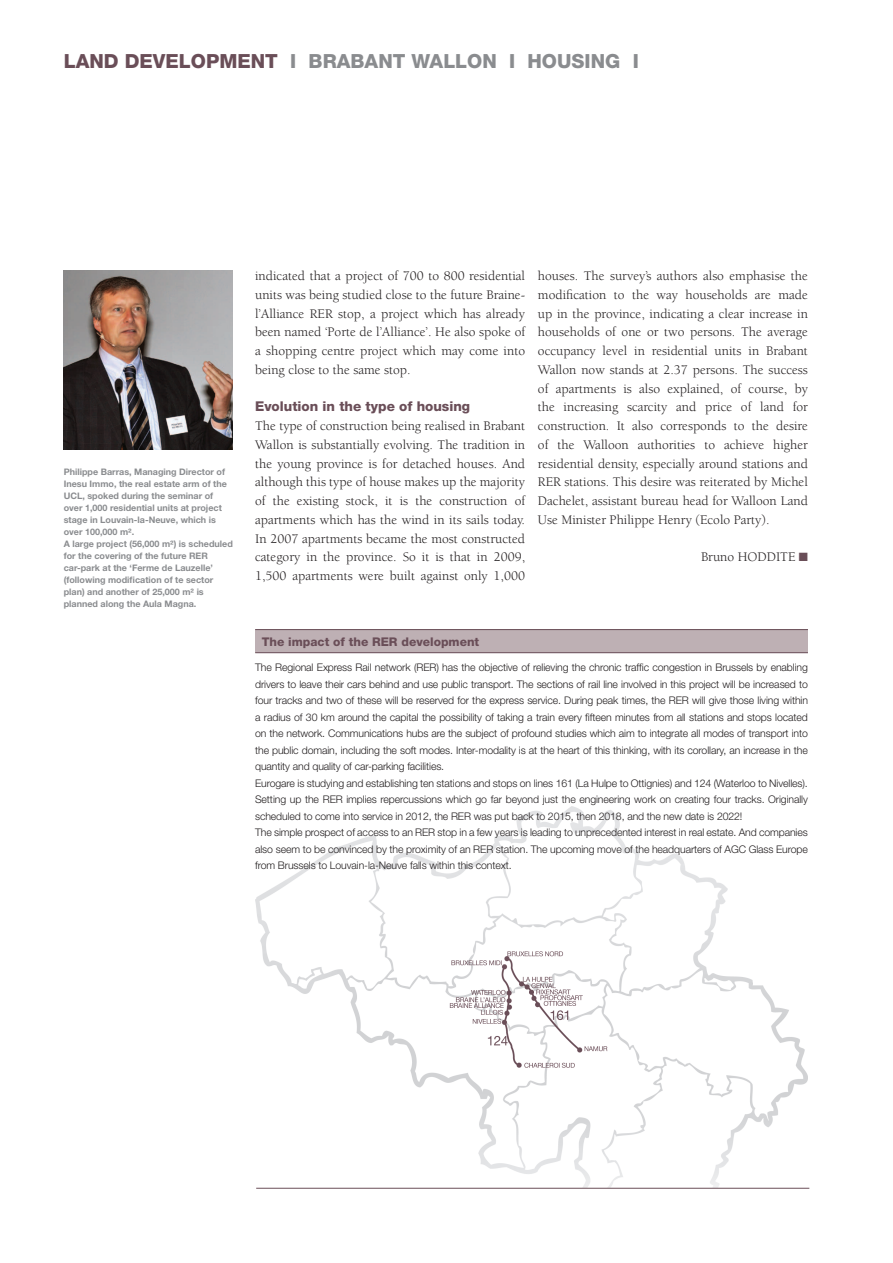
<style>
.page{position:relative;width:893px;height:1263px;background:#fff}
.page>*{position:absolute;margin:0;border:0;box-sizing:border-box;transform-origin:0 0}
.t1{font:800 19.5px "Helvetica Neue LT";color:#8a8c8f}
.t2{font:13.5px/18.8px "Berkeley LT";color:#231f20;text-align:justify}
.t3{font:800 13.5px "Helvetica Neue LT";color:#6a4e58}
.t4{font:800 12px "Helvetica Neue LT";color:#6a4e58}
.t5{font:300 10.5px/16.5px "Helvetica Neue LT";letter-spacing:-.01em;color:#231f20}
.t6{font:700 9px/12px "Helvetica Neue LT";color:#8a8c8f}
.s1{color:#6a4e58}
</style>
<div class="page">
<img style="left:255px;top:806px;width:553px;height:382px">
<div style="left:255px;top:630px;width:553px;height:23px;background:#beb0b4"></div>
<hr style="left:255px;top:629px;width:553px;height:1px;background:#6a4e58">
<hr style="left:255px;top:652px;width:553px;height:1px;background:#6a4e58">
<hr style="left:256px;top:1188px;width:553px;height:1px;background:#6a4e58">
<img style="left:64px;top:270px;width:169px;height:179px">
<h1 class="t1" style="left:64px;top:50px;width:576px"><span class="s1">Land Development</span> I Brabant Wallon I HOUSING I</h1>
<p class="t6" style="left:64px;top:465px;width:171px">Philippe Barras, Managing Director of Inesu Immo, the real estate arm of the UCL, spoked during the seminar of over 1,000 residential units at project stage in Louvain-la-Neuve, which is over 100,000 m².<br>A large project (56,000 m²) is scheduled for the covering of the future RER car-park at the ‘Ferme de Lauzelle’ (following modification of te sector plan) and another of 25,000 m² is planned along the Aula Magna.</p>
<p class="t2" style="left:255px;top:267px;width:272px">indicated that a project of 700 to 800 residential units was being studied close to the future Braine&shy;l’Alliance RER stop, a project which has already been named ‘Porte de l’Alliance’. He also spoke of a shopping centre project which may come into being close to the same stop.</p>
<p class="t3" style="left:255px;top:398px;width:217px">Evolution in the type of housing</p>
<p class="t2" style="left:255px;top:417px;width:272px">The type of construction being realised in Brabant Wallon is substantially evolving. The tradition in the young province is for detached houses. And although this type of house makes up the majority of the existing stock, it is the construction of apartments which has the wind in its sails today.<br>In 2007 apartments became the most constructed category in the province. So it is that in 2009, 1,500 apartments were built against only 1,000</p>
<p class="t2" style="left:538px;top:267px;width:272px">houses. The survey’s authors also emphasise the modification to the way households are made up in the province, indicating a clear increase in households of one or two persons. The average occupancy level in residential units in Brabant Wallon now stands at 2.37 persons. The success of apartments is also explained, of course, by the increasing scarcity and price of land for construction. It also corresponds to the desire of the Walloon authorities to achieve higher residential density, especially around stations and RER stations. This desire was reiterated by Michel Dachelet, assistant bureau head for Walloon Land Use Minister Philippe Henry (Ecolo Party).</p>
<p class="t2" style="left:701px;top:548px;width:108px">Bruno HODDITE <span class="s1">■</span></p>
<p class="t4" style="left:262px;top:634px;width:120px">The impact of the RER</p>
<p class="t4" style="left:401px;top:634px;width:79px">development</p>
<p class="t5" style="left:255px;top:659px;width:554px">The Regional Express Rail network (RER) has the objective of relieving the chronic traffic congestion in Brussels by enabling drivers to leave their cars behind and use public transport. The sections of rail line involved in this project will be increased to four tracks and two of these will be reserved for the express service. During peak times, the RER will give those living within a radius of 30 km around the capital the possibility of taking a train every fifteen minutes from all stations and stops located on the network. Communications hubs are the subject of profound studies which aim to integrate all modes of transport into the public domain, including the soft modes. Inter-modality is at the heart of this thinking, with its corollary, an increase in the quantity and quality of car-parking facilities.<br>Eurogare is studying and establishing ten stations and stops on lines 161 (La Hulpe to Ottignies) and 124 (Waterloo to Nivelles).<br>Setting up the RER implies repercussions which go far beyond just the engineering work on creating four tracks. Originally scheduled to come into service in 2012, the RER was put back to 2015, then 2018, and the new date is 2022!<br>The simple prospect of access to an RER stop in a few years is leading to unprecedented interest in real estate. And companies also seem to be convinced by the proximity of an RER station. The upcoming move of the headquarters of AGC Glass Europe from Brussels to Louvain-la-Neuve falls within this context.</p>
</div>
